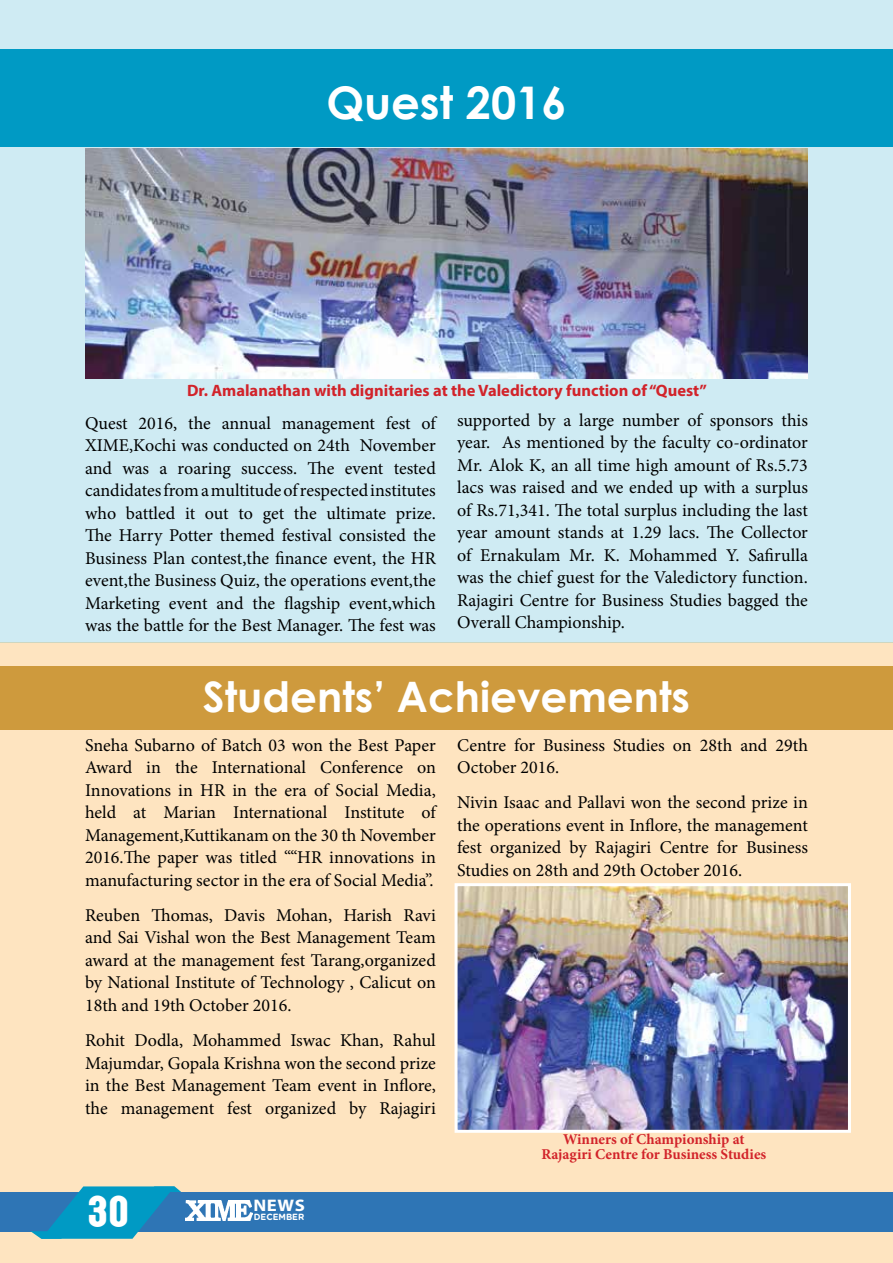
<style>
.page{position:relative;width:893px;height:1263px;background:#fff}
.page>*{position:absolute;margin:0;border:0;box-sizing:border-box;transform-origin:0 0}
.t1{font:700 45px "Century Gothic";color:#fff}
.t2{font:700 42px "Century Gothic";color:#fff}
.t3{font:39px "Aurora";color:#fff}
.t4{font:18px/22.5px "Minion Pro";color:#000;text-align:justify}
.t5{font:700 16.8px "Myriad Pro";color:#fff;scale:1.12 1}
.t6{font:700 16.5px "Myriad Pro";color:#d2232a}
.t7{font:700 15px/15px "Minion Pro";color:#d2232a;text-align:center}
.t8{font:700 9px "Gotham Rounded";color:#fff;scale:.96 1}
</style>
<div class="page">
<div style="left:0;top:642px;width:893px;height:621px;background:#fee4c0"></div>
<div style="left:0;top:666px;width:893px;height:63px;background:#ce9a3d"></div>
<div style="left:0;top:0;width:893px;height:642px;background:#cfebf3"></div>
<img style="left:85px;top:149px;width:723px;height:229px">
<div style="left:0;top:49px;width:893px;height:98px;background:#009ac4"></div>
<img style="left:459px;top:887px;width:388px;height:242px">
<div style="left:455px;top:883px;width:396px;height:250px;border:3px solid #fff"></div>
<div style="left:0;top:1192px;width:893px;height:39px;background:#2e75b5"></div>
<svg style="left:30px;top:1186px;width:155px;height:53px"></svg>
<img style="left:185px;top:1200px;width:68px;height:20px">
<h1 class="t1" style="left:326px;top:68px;width:242px">Quest 2016</h1>
<p class="t6" style="left:187px;top:380px;width:521px">Dr. Amalanathan with dignitaries at the Valedictory function of “Quest”</p>
<p class="t4" style="left:85px;top:412px;width:352px">Quest 2016, the annual management fest of XIME,Kochi was conducted on 24th November and was a roaring success. The event tested candidates from a multitude of respected institutes who battled it out to get the ultimate prize.<br>The Harry Potter themed festival consisted the Business Plan contest,the finance event, the HR event,the Business Quiz, the operations event,the Marketing event and the flagship event,which was the battle for the Best Manager. The fest was</p>
<p class="t4" style="left:457px;top:409px;width:352px">supported by a large number of sponsors this year. As mentioned by the faculty co-ordinator Mr. Alok K, an all time high amount of Rs.5.73 lacs was raised and we ended up with a surplus of Rs.71,341. The total surplus including the last year amount stands at 1.29 lacs. The Collector of Ernakulam Mr. K. Mohammed Y. Safirulla was the chief guest for the Valedictory function.<br>Rajagiri Centre for Business Studies bagged the Overall Championship.</p>
<h2 class="t2" style="left:203px;top:665px;width:489px">Students’ Achievements</h2>
<p class="t4" style="left:85px;top:734px;width:352px">Sneha Subarno of Batch 03 won the Best Paper Award in the International Conference on Innovations in HR in the era of Social Media, held at Marian International Institute of Management,Kuttikanam on the 30 th November 2016.The paper was titled ““HR innovations in manufacturing sector in the era of Social Media”.</p>
<p class="t4" style="left:85px;top:904px;width:352px">Reuben Thomas, Davis Mohan, Harish Ravi and Sai Vishal won the Best Management Team award at the management fest Tarang,organized by National Institute of Technology , Calicut on 18th and 19th October 2016.</p>
<p class="t4" style="left:85px;top:1029px;width:352px">Rohit Dodla, Mohammed Iswac Khan, Rahul Majumdar, Gopala Krishna won the second prize in the Best Management Team event in Inflore, the management fest organized by Rajagiri</p>
<h3 class="t3" style="left:87px;top:1187px;width:44px">30</h3>
<p class="t5" style="left:253px;top:1195px;width:47px">News</p>
<p class="t8" style="left:254px;top:1210px;width:54px">DECEMBER</p>
<p class="t4" style="left:457px;top:734px;width:352px">Centre for Business Studies on 28th and 29th<br>October 2016.</p>
<p class="t4" style="left:457px;top:791px;width:352px">Nivin Isaac and Pallavi won the second prize in the operations event in Inflore, the management fest organized by Rajagiri Centre for Business Studies on 28th and 29th October 2016.</p>
<p class="t7" style="left:541px;top:1131px;width:226px">Winners of Championship at<br>Rajagiri Centre for Business Studies</p>
</div>
